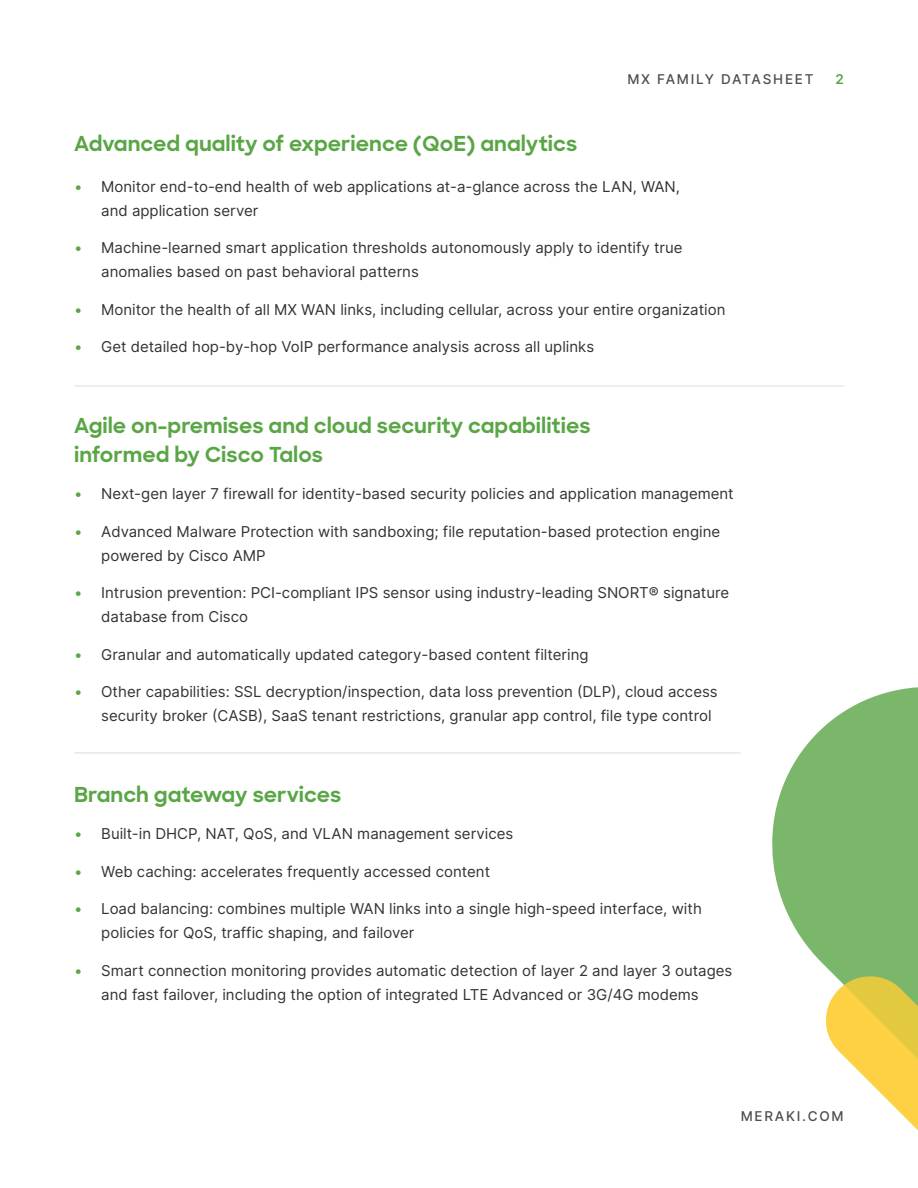
<style>
.page{position:relative;width:918px;height:1188px;background:#fff}
.page>*{position:absolute;margin:0;border:0;box-sizing:border-box;transform-origin:0 0}
.t1{font:700 21px/28.5px "Sharp Sans";color:#5aa646}
.t2{font:15px/24px "Inter";color:#333}
.t3{font:500 13.5px "Inter";letter-spacing:.13em;color:#4d4d4d}
.t4{font:600 13.5px "Inter";color:#5aa646}
.s1{color:#5aa646}
</style>
<div class="page">
<svg style="left:772px;top:687px;width:146px;height:285px;fill:#7bb76b"></svg>
<svg style="left:826px;top:972px;width:92px;height:159px"></svg>
<hr style="left:74px;top:385px;width:770px;height:2px;background:#e8e8e8">
<hr style="left:74px;top:752px;width:667px;height:2px;background:#e8e8e8">
<p class="t3" style="left:627px;top:70px;width:188px">MX FAMILY DATASHEET</p>
<p class="t4" style="left:835px;top:70px;width:10px">2</p>
<h1 class="t1" style="left:74px;top:128px;width:504px">Advanced quality of experience (QoE) analytics</h1>
<p class="t2" style="left:101px;top:174px;width:580px;text-indent:-27px"><span class="s1">•</span> Monitor end-to-end health of web applications at-a-glance across the LAN, WAN, and application server</p>
<p class="t2" style="left:101px;top:235px;width:583px;text-indent:-27px"><span class="s1">•</span> Machine-learned smart application thresholds autonomously apply to identify true anomalies based on past behavioral patterns</p>
<p class="t2" style="left:74px;top:297px;width:653px"><span class="s1">•</span> Monitor the health of all MX WAN links, including cellular, across your entire organization</p>
<p class="t2" style="left:74px;top:334px;width:521px"><span class="s1">•</span> Get detailed hop-by-hop VoIP performance analysis across all uplinks</p>
<h1 class="t1" style="left:74px;top:411px;width:518px">Agile on-premises and cloud security capabilities informed by Cisco Talos</h1>
<p class="t2" style="left:74px;top:482px;width:661px"><span class="s1">•</span> Next-gen layer 7 firewall for identity-based security policies and application management</p>
<p class="t2" style="left:101px;top:519px;width:621px;text-indent:-27px"><span class="s1">•</span> Advanced Malware Protection with sandboxing; file reputation-based protection engine powered by Cisco AMP</p>
<p class="t2" style="left:101px;top:581px;width:630px;text-indent:-27px"><span class="s1">•</span> Intrusion prevention: PCI-compliant IPS sensor using industry-leading SNORT® signature database from Cisco</p>
<p class="t2" style="left:74px;top:642px;width:516px"><span class="s1">•</span> Granular and automatically updated category-based content filtering</p>
<p class="t2" style="left:101px;top:680px;width:618px;text-indent:-27px"><span class="s1">•</span> Other capabilities: SSL decryption/inspection, data loss prevention (DLP), cloud access security broker (CASB), SaaS tenant restrictions, granular app control, file type control</p>
<h1 class="t1" style="left:74px;top:779px;width:269px">Branch gateway services</h1>
<p class="t2" style="left:74px;top:821px;width:441px"><span class="s1">•</span> Built-in DHCP, NAT, QoS, and VLAN management services</p>
<p class="t2" style="left:74px;top:859px;width:417px"><span class="s1">•</span> Web caching: accelerates frequently accessed content</p>
<p class="t2" style="left:101px;top:896px;width:602px;text-indent:-27px"><span class="s1">•</span> Load balancing: combines multiple WAN links into a single high-speed interface, with policies for QoS, traffic shaping, and failover</p>
<p class="t2" style="left:74px;top:958px;width:660px;text-align:center"><span class="s1">•</span> Smart connection monitoring provides automatic detection of layer 2 and layer 3 outages and fast failover, including the option of integrated LTE Advanced or 3G/4G modems</p>
<p class="t3" style="left:741px;top:1106px;width:105px">MERAKI.COM</p>
</div>
